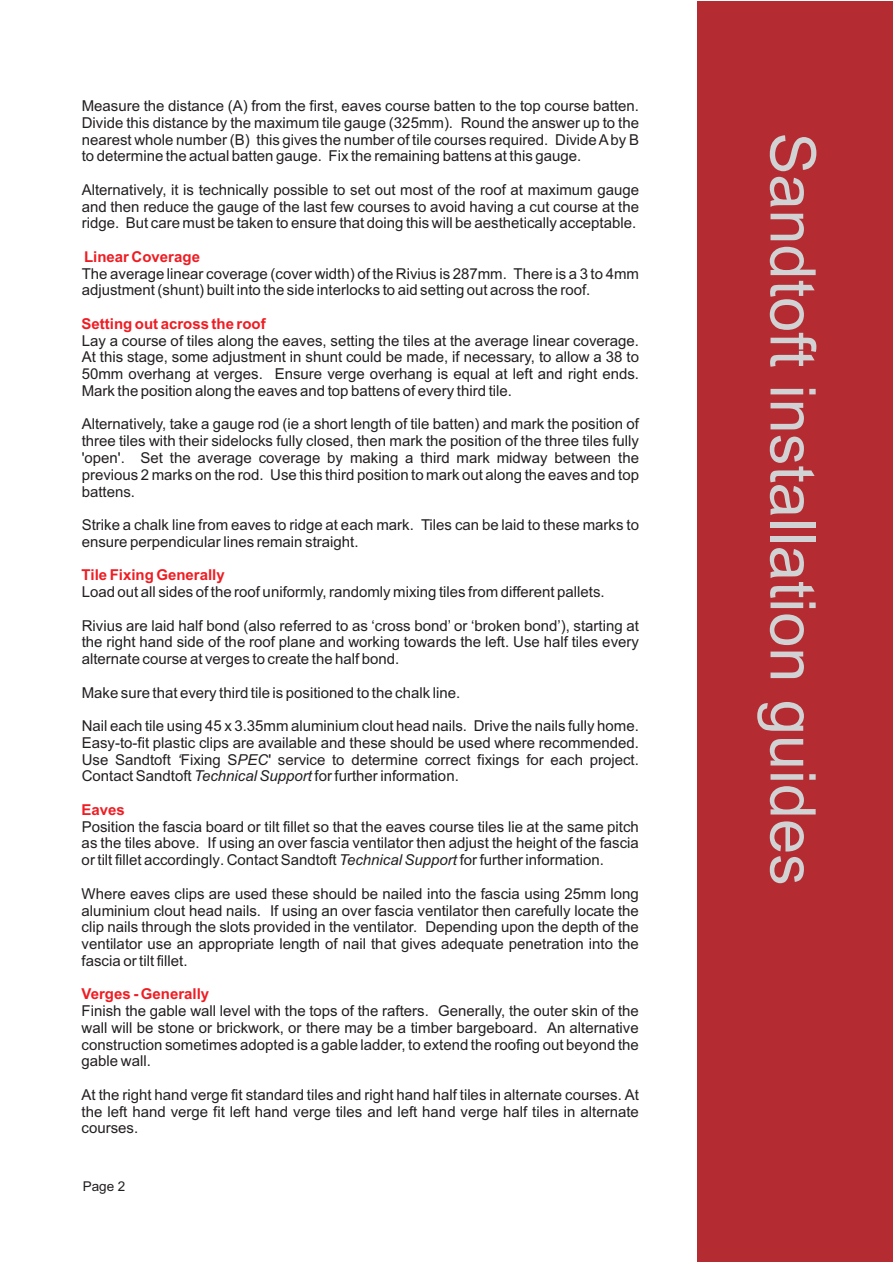
<style>
.page{position:relative;width:893px;height:1263px;background:#fff}
.page>*{position:absolute;margin:0;border:0;box-sizing:border-box;transform-origin:0 0}
.t1{font:63px "Arial";color:#d1d2d4}
.t2{font:15px/16.8px "Arial";color:#231f20;text-align:justify}
.t3{font:700 15px "Arial";color:#ee1d23}
.t4{font:13.5px "Arial";color:#231f20}
.s1{font-style:italic}
</style>
<div class="page">
<div style="left:697px;top:1px;width:196px;height:1261px;background:#b42c32"></div>
<p class="t2" style="left:82px;top:99px;width:559px">Measure the distance (A) from the first, eaves course batten to the top course batten.<br>Divide this distance by the maximum tile gauge (325mm). Round the answer up to the nearest whole number (B) this gives the number of tile courses required. Divide Aby B to determine the actual batten gauge. Fix the remaining battens at this gauge.</p>
<p class="t2" style="left:82px;top:183px;width:559px">Alternatively, it is technically possible to set out most of the roof at maximum gauge and then reduce the gauge of the last few courses to avoid having a cut course at the ridge. But care must be taken to ensure that doing this will be aesthetically acceptable.</p>
<p class="t2" style="left:82px;top:266px;width:559px">The average linear coverage (cover width) of the Rivius is 287mm. There is a 3 to 4mm adjustment (shunt) built into the side interlocks to aid setting out across the roof.</p>
<p class="t2" style="left:82px;top:333px;width:559px">Lay a course of tiles along the eaves, setting the tiles at the average linear coverage.<br>At this stage, some adjustment in shunt could be made, if necessary, to allow a 38 to 50mm overhang at verges. Ensure verge overhang is equal at left and right ends.<br>Mark the position along the eaves and top battens of every third tile.</p>
<p class="t2" style="left:82px;top:417px;width:559px">Alternatively, take a gauge rod (ie a short length of tile batten) and mark the position of three tiles with their sidelocks fully closed, then mark the position of the three tiles fully 'open'. Set the average coverage by making a third mark midway between the previous 2 marks on the rod. Use this third position to mark out along the eaves and top battens.</p>
<p class="t2" style="left:82px;top:518px;width:559px">Strike a chalk line from eaves to ridge at each mark. Tiles can be laid to these marks to ensure perpendicular lines remain straight.</p>
<p class="t2" style="left:82px;top:585px;width:525px">Load out all sides of the roof uniformly, randomly mixing tiles from different pallets.</p>
<p class="t2" style="left:82px;top:618px;width:559px">Rivius are laid half bond (also referred to as ‘cross bond’ or ‘broken bond’), starting at the right hand side of the roof plane and working towards the left. Use half tiles every alternate course at verges to create the half bond.</p>
<p class="t2" style="left:82px;top:685px;width:380px">Make sure that every third tile is positioned to the chalk line.</p>
<p class="t2" style="left:82px;top:719px;width:559px">Nail each tile using 45 x 3.35mm aluminium clout head nails. Drive the nails fully home.<br>Easy-to-fit plastic clips are available and these should be used where recommended.<br>Use Sandtoft <span class="s1">‘</span>Fixing S<span class="s1">PEC</span>' service to determine correct fixings for each project.<br>Contact Sandtoft <span class="s1">Technical Support</span> for further information.</p>
<p class="t2" style="left:82px;top:819px;width:559px">Position the fascia board or tilt fillet so that the eaves course tiles lie at the same pitch as the tiles above. If using an over fascia ventilator then adjust the height of the fascia or tilt fillet accordingly. Contact Sandtoft <span class="s1">Technical Support</span> for further information.</p>
<p class="t2" style="left:82px;top:886px;width:559px">Where eaves clips are used these should be nailed into the fascia using 25mm long aluminium clout head nails. If using an over fascia ventilator then carefully locate the clip nails through the slots provided in the ventilator. Depending upon the depth of the ventilator use an appropriate length of nail that gives adequate penetration into the fascia or tilt fillet.</p>
<p class="t2" style="left:82px;top:1004px;width:559px">Finish the gable wall level with the tops of the rafters. Generally, the outer skin of the wall will be stone or brickwork, or there may be a timber bargeboard. An alternative construction sometimes adopted is a gable ladder, to extend the roofing out beyond the gable wall.</p>
<p class="t2" style="left:82px;top:1087px;width:559px">At the right hand verge fit standard tiles and right hand half tiles in alternate courses. At the left hand verge fit left hand verge tiles and left hand verge half tiles in alternate courses.</p>
<p class="t3" style="left:84px;top:251px;width:117px">Linear Coverage</p>
<p class="t3" style="left:82px;top:318px;width:186px">Setting out across the roof</p>
<p class="t3" style="left:82px;top:569px;width:145px">Tile Fixing Generally</p>
<p class="t3" style="left:82px;top:804px;width:45px">Eaves</p>
<p class="t3" style="left:82px;top:988px;width:129px">Verges - Generally</p>
<p class="t4" style="left:83px;top:1181px;width:44px">Page 2</p>
<h1 class="t1" style="left:816px;top:132px;width:755px;rotate:90deg">Sandtoft installation guides</h1>
</div>
